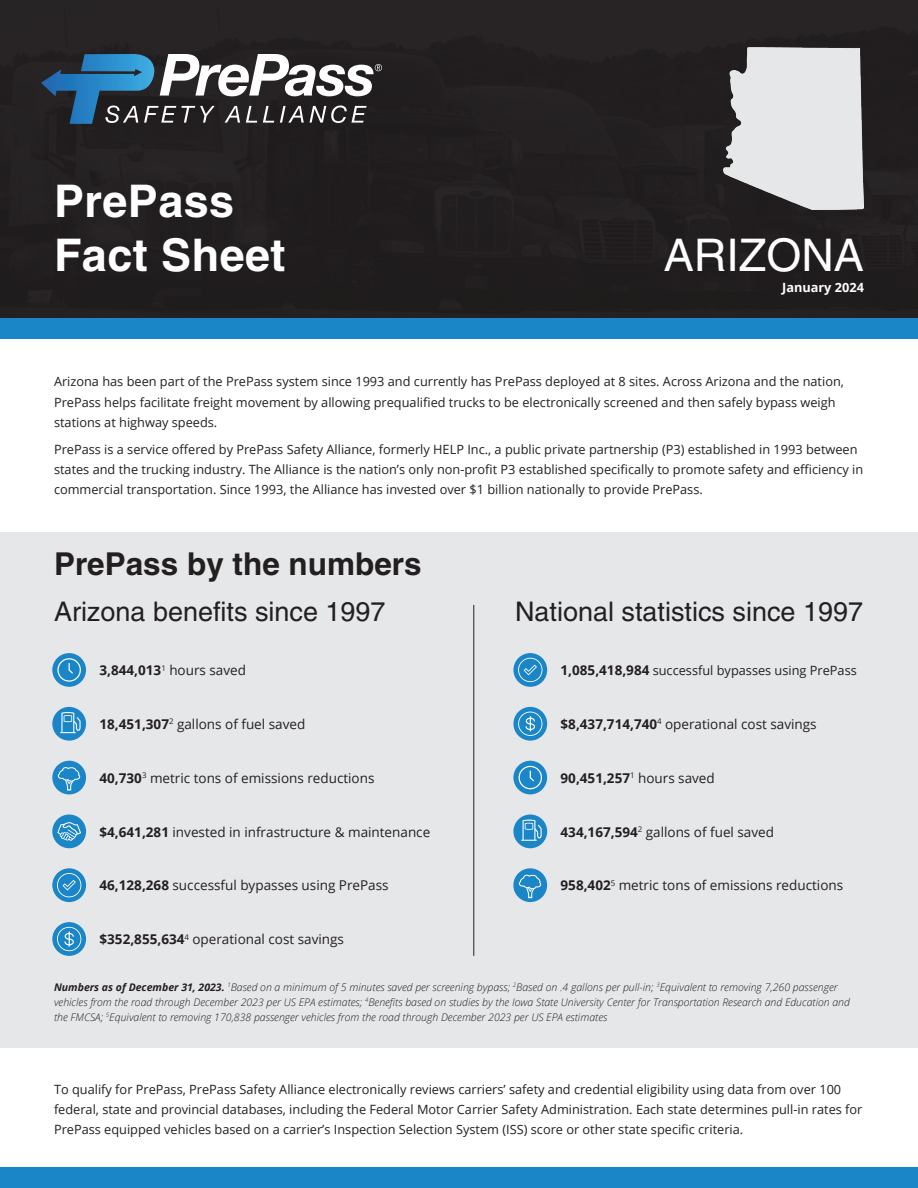
<style>
.page{position:relative;width:918px;height:1188px;background:#fff}
.page>*{position:absolute;margin:0;border:0;box-sizing:border-box;transform-origin:0 0}
.t1{font:700 45px "Helvetica";letter-spacing:.01em;color:#fff}
.t2{font:45px "Helvetica";color:#fff}
.t3{font:700 31.5px "Helvetica";color:#231f20}
.t4{font:27px "Helvetica";color:#231f20}
.t5{font:13.5px "Open Sans";color:#231f20}
.t6{font:700 13.5px "Open Sans";color:#231f20}
.t7{font:12.75px/20.2px "Open Sans";color:#231f20}
.t8{font:700 12.75px "Open Sans";color:#fff}
.t9{font:italic 300 10.5px/15px "Open Sans";color:#231f20}
.s1{font-weight:700}
.s2{font-weight:700;font-size:13.5px}
.s3{font-weight:400}
</style>
<div class="page">
<div style="left:0;top:532px;width:918px;height:516px;background:#e6e7e9"></div>
<hr style="left:473px;top:605px;width:1px;height:351px;background:#231f20">
<div style="left:0;top:0;width:918px;height:319px;background:#221f1f"></div>
<div style="left:0;top:1168px;width:918px;height:20px;background:#1b86c7"></div>
<div style="left:0;top:319px;width:918px;height:20px;background:#1b86c7"></div>
<img style="left:723px;top:47px;width:141px;height:162px">
<svg style="left:41px;top:54px;width:341px;height:70px"></svg>
<div style="left:42px;top:169px;width:257px;height:117px;background:#231f20"></div>
<div style="left:651px;top:224px;width:226px;height:62px;background:#231f20"></div>
<div style="left:513px;top:815px;width:34px;height:33px;background:#1b86c7;border-radius:50%"></div>
<svg style="left:521px;top:819px;width:21px;height:22px"></svg>
<div style="left:513px;top:761px;width:34px;height:33px;background:#1b86c7;border-radius:50%"></div>
<svg style="left:519px;top:766px;width:23px;height:23px"></svg>
<div style="left:513px;top:868px;width:34px;height:34px;background:#1b86c7;border-radius:50%"></div>
<svg style="left:519px;top:875px;width:22px;height:23px"></svg>
<svg style="left:513px;top:653px;width:34px;height:34px"></svg>
<svg style="left:518px;top:658px;width:24px;height:24px"></svg>
<svg style="left:513px;top:707px;width:34px;height:34px"></svg>
<svg style="left:518px;top:712px;width:24px;height:24px"></svg>
<div style="left:52px;top:707px;width:34px;height:34px;background:#1b86c7;border-radius:50%"></div>
<svg style="left:60px;top:712px;width:21px;height:21px"></svg>
<div style="left:52px;top:653px;width:34px;height:34px;background:#1b86c7;border-radius:50%"></div>
<svg style="left:57px;top:658px;width:24px;height:24px"></svg>
<div style="left:52px;top:761px;width:34px;height:33px;background:#1b86c7;border-radius:50%"></div>
<svg style="left:58px;top:767px;width:22px;height:24px"></svg>
<svg style="left:52px;top:868px;width:34px;height:34px"></svg>
<svg style="left:57px;top:873px;width:24px;height:24px"></svg>
<div style="left:52px;top:815px;width:34px;height:33px;background:#1b86c7;border-radius:50%"></div>
<svg style="left:57px;top:822px;width:24px;height:19px"></svg>
<svg style="left:52px;top:922px;width:34px;height:34px"></svg>
<svg style="left:57px;top:927px;width:24px;height:24px"></svg>
<p class="t1" style="left:54px;top:174px;width:182px">PrePass</p>
<p class="t1" style="left:54px;top:228px;width:233px">Fact Sheet</p>
<p class="t2" style="left:664px;top:229px;width:202px">ARIZONA</p>
<p class="t8" style="left:782px;top:278px;width:83px">January 2024</p>
<p class="t7" style="left:54px;top:371px;width:792px">Arizona has been part of the PrePass system since 1993 and currently has PrePass deployed at 8 sites. Across Arizona and the nation,<br>PrePass helps facilitate freight movement by allowing prequalified trucks to be electronically screened and then safely bypass weigh stations at highway speeds.</p>
<p class="t7" style="left:54px;top:439px;width:811px">PrePass is a service offered by PrePass Safety Alliance, formerly HELP Inc., a public private partnership (P3) established in 1993 between states and the trucking industry. The Alliance is the nation’s only non-profit P3 established specifically to promote safety and efficiency in commercial transportation. Since 1993, the Alliance has invested over $1 billion nationally to provide PrePass.</p>
<p class="t3" style="left:54px;top:545px;width:369px">PrePass by the numbers</p>
<p class="t4" style="left:54px;top:596px;width:333px">Arizona benefits since 1997</p>
<p class="t4" style="left:515px;top:596px;width:350px">National statistics since 1997</p>
<p class="t5" style="left:100px;top:661px;width:148px"><span class="s1">3,844,013</span><sup>1</sup> hours saved</p>
<p class="t7" style="left:561px;top:660px;width:298px"><span class="s2">1,085,418,984</span> successful bypasses using PrePass</p>
<p class="t5" style="left:100px;top:715px;width:207px"><span class="s1">18,451,307</span><sup>2</sup> gallons of fuel saved</p>
<p class="t5" style="left:561px;top:715px;width:258px"><span class="s1">$8,437,714,740</span><sup>4</sup> operational cost savings</p>
<p class="t5" style="left:100px;top:769px;width:276px"><span class="s1">40,730</span><sup>3</sup> metric tons of emissions reductions</p>
<p class="t6" style="left:561px;top:768px;width:156px">90,451,257<sup>1</sup> <span class="s3">hours saved</span></p>
<p class="t5" style="left:100px;top:822px;width:332px"><span class="s1">$4,641,281</span> invested in infrastructure &amp; maintenance</p>
<p class="t5" style="left:561px;top:822px;width:215px"><span class="s1">434,167,594</span><sup>2</sup> gallons of fuel saved</p>
<p class="t5" style="left:100px;top:876px;width:291px"><span class="s1">46,128,268</span> successful bypasses using PrePass</p>
<p class="t5" style="left:561px;top:876px;width:284px"><span class="s1">958,402</span><sup>5</sup> metric tons of emissions reductions</p>
<p class="t5" style="left:100px;top:930px;width:246px"><span class="s1">$352,855,634</span><sup>4</sup> operational cost savings</p>
<p class="t9" style="left:54px;top:979px;width:797px"><span class="s1">Numbers as of December 31, 2023.</span> <sup>1</sup>Based on a minimum of 5 minutes saved per screening bypass; <sup>2</sup>Based on .4 gallons per pull-in; <sup>3</sup>Equivalent to removing 7,260 passenger vehicles from the road through December 2023 per US EPA estimates; <sup>4</sup>Benefits based on studies by the Iowa State University Center for Transportation Research and Education and the FMCSA; <sup>5</sup>Equivalent to removing 170,838 passenger vehicles from the road through December 2023 per US EPA estimates</p>
<p class="t7" style="left:54px;top:1078px;width:810px">To qualify for PrePass, PrePass Safety Alliance electronically reviews carriers’ safety and credential eligibility using data from over 100 federal, state and provincial databases, including the Federal Motor Carrier Safety Administration. Each state determines pull-in rates for<br>PrePass equipped vehicles based on a carrier’s Inspection Selection System (ISS) score or other state specific criteria.</p>
</div>
